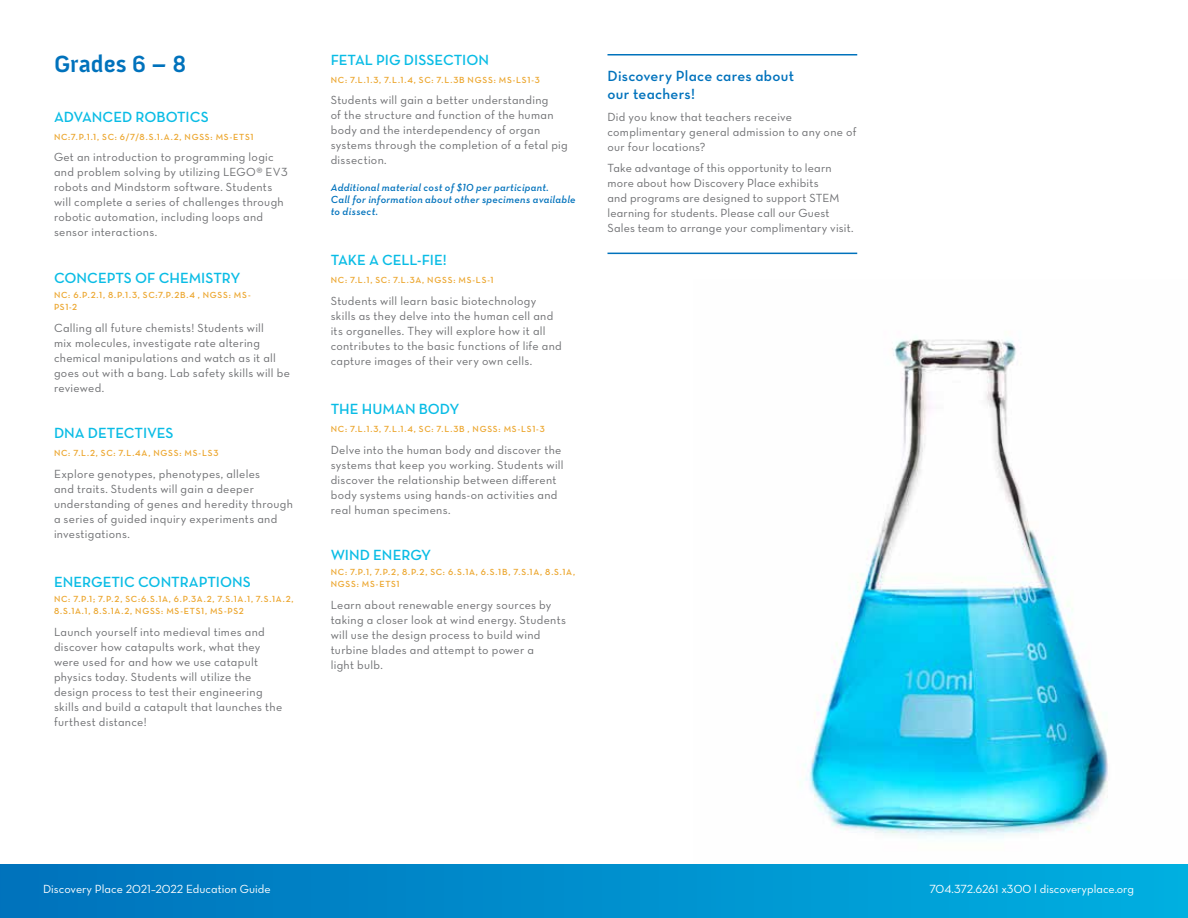
<style>
.page{position:relative;width:1188px;height:918px;background:#fff}
.page>*{position:absolute;margin:0;border:0;box-sizing:border-box;transform-origin:0 0}
.t1{font:700 24px "Anivers";color:#0072bc}
.t2{font:15px "Neutra Text Demi Alt";letter-spacing:-.005em;color:#09bce5}
.t3{font:15px/18px "Neutra Text Demi Alt";letter-spacing:.015em;color:#0072bc}
.t4{font:12px/15px "Neutra Text Book Alt";letter-spacing:.025em;color:#6d6e71}
.t5{font:12px "Neutra Text Book Alt";color:#fff}
.t6{font:10.5px/12px "Neutra Text Demi Italic Alt";letter-spacing:.03em;color:#0072bc}
.t7{font:9px/12px "Neutra Text Demi Alt";letter-spacing:.08em;color:#eca62e}
</style>
<div class="page">
<img style="left:804px;top:337px;width:304px;height:501px">
<div style="left:0;top:864px;width:1188px;height:54px;background:linear-gradient(to right,#0071bb,#00afe0)"></div>
<hr style="left:608px;top:54px;width:249px;height:2px;background:#0072bc">
<hr style="left:608px;top:253px;width:249px;height:1px;background:#0072bc">
<h1 class="t1" style="left:54px;top:51px;width:133px">Grades 6 – 8</h1>
<p class="t2" style="left:54px;top:107px;width:156px">ADVANCED ROBOTICS</p>
<p class="t7" style="left:54px;top:130px;width:201px">NC:7.P.1.1, SC: 6/7/8.S.1.A.2, NGSS: MS-ETS1</p>
<p class="t4" style="left:54px;top:150px;width:235px">Get an introduction to programming logic and problem solving by utilizing LEGO® EV3 robots and Mindstorm software. Students will complete a series of challenges through robotic automation, including loops and sensor interactions.</p>
<p class="t2" style="left:54px;top:269px;width:188px">CONCEPTS OF CHEMISTRY</p>
<p class="t7" style="left:54px;top:289px;width:198px">NC: 6.P.2.1, 8.P.1.3, SC:7.P.2B.4 , NGSS: MS-<br>PS1-2</p>
<p class="t4" style="left:54px;top:320px;width:237px">Calling all future chemists! Students will<br>mix molecules, investigate rate altering chemical manipulations and watch as it all goes out with a bang. Lab safety skills will be reviewed.</p>
<p class="t2" style="left:54px;top:424px;width:121px">DNA DETECTIVES</p>
<p class="t7" style="left:54px;top:447px;width:166px">NC: 7.L.2, SC: 7.L.4A, NGSS: MS-LS3</p>
<p class="t4" style="left:54px;top:466px;width:241px">Explore genotypes, phenotypes, alleles<br>and traits. Students will gain a deeper understanding of genes and heredity through a series of guided inquiry experiments and investigations.</p>
<p class="t2" style="left:54px;top:573px;width:198px">ENERGETIC CONTRAPTIONS</p>
<p class="t7" style="left:54px;top:593px;width:241px">NC: 7.P.1; 7.P.2, SC:6.S.1A, 6.P.3A.2, 7.S.1A.1, 7.S.1A.2,<br>8.S.1A.1, 8.S.1A.2, NGSS: MS-ETS1, MS-PS2</p>
<p class="t4" style="left:54px;top:624px;width:230px">Launch yourself into medieval times and discover how catapults work, what they were used for and how we use catapult physics today. Students will utilize the design process to test their engineering skills and build a catapult that launches the furthest distance!</p>
<p class="t2" style="left:331px;top:50px;width:160px">FETAL PIG DISSECTION</p>
<p class="t7" style="left:331px;top:73px;width:211px">NC: 7.L.1.3, 7.L.1.4, SC: 7.L.3B NGSS: MS-LS1-3</p>
<p class="t4" style="left:331px;top:92px;width:239px">Students will gain a better understanding<br>of the structure and function of the human body and the interdependency of organ systems through the completion of a fetal pig dissection.</p>
<p class="t6" style="left:331px;top:181px;width:246px">Additional material cost of $10 per participant.<br>Call for information about other specimens available to dissect.</p>
<p class="t2" style="left:331px;top:250px;width:118px">TAKE A CELL-FIE!</p>
<p class="t7" style="left:331px;top:274px;width:164px">NC: 7.L.1, SC: 7.L.3A, NGSS: MS-LS-1</p>
<p class="t4" style="left:331px;top:293px;width:233px">Students will learn basic biotechnology skills as they delve into the human cell and its organelles. They will explore how it all contributes to the basic functions of life and capture images of their very own cells.</p>
<p class="t2" style="left:331px;top:400px;width:130px">THE HUMAN BODY</p>
<p class="t7" style="left:331px;top:423px;width:216px">NC: 7.L.1.3, 7.L.1.4, SC: 7.L.3B , NGSS: MS-LS1-3</p>
<p class="t4" style="left:331px;top:442px;width:234px">Delve into the human body and discover the systems that keep you working. Students will discover the relationship between different body systems using hands-on activities and real human specimens.</p>
<p class="t2" style="left:331px;top:546px;width:102px">WIND ENERGY</p>
<p class="t7" style="left:331px;top:566px;width:246px">NC: 7.P.1, 7.P.2, 8.P.2, SC: 6.S.1A, 6.S.1B, 7.S.1A, 8.S.1A,<br>NGSS: MS-ETS1</p>
<p class="t4" style="left:331px;top:597px;width:237px">Learn about renewable energy sources by taking a closer look at wind energy. Students will use the design process to build wind turbine blades and attempt to power a<br>light bulb.</p>
<p class="t3" style="left:608px;top:67px;width:188px">Discovery Place cares about our teachers!</p>
<p class="t4" style="left:608px;top:109px;width:251px">Did you know that teachers receive complimentary general admission to any one of our four locations?</p>
<p class="t4" style="left:608px;top:161px;width:247px">Take advantage of this opportunity to learn more about how Discovery Place exhibits<br>and programs are designed to support STEM learning for students. Please call our Guest Sales team to arrange your complimentary visit.</p>
<p class="t5" style="left:43px;top:882px;width:229px">Discovery Place 2021–2022 Education Guide</p>
<p class="t5" style="left:929px;top:882px;width:206px">704.372.6261 x300 l discoveryplace.org</p>
</div>
